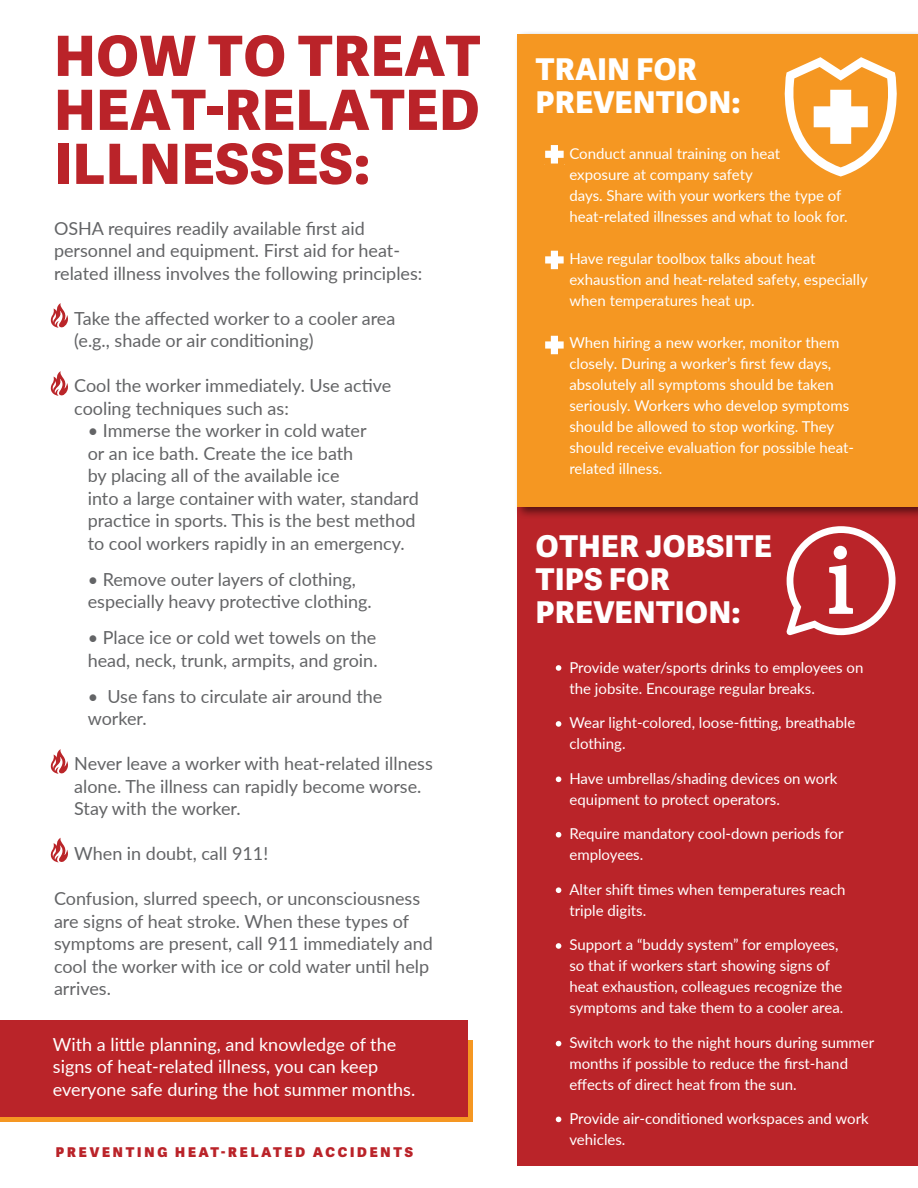
<style>
.page{position:relative;width:918px;height:1188px;background:#fff}
.page>*{position:absolute;margin:0;border:0;box-sizing:border-box;transform-origin:0 0}
.t1{font:800 55.5px/54px "Adelle Sans";letter-spacing:.02em;color:#ba2329;text-align:justify}
.t2{font:800 30px/33px "Adelle Sans";letter-spacing:.02em;color:#fff}
.t3{font:18px/22.5px "Lato";color:#636466}
.t4{font:18px/22.5px "Lato";color:#fff}
.t5{font:15px/21px "Lato";color:#fff}
.t6{font:800 13.5px "Adelle Sans";letter-spacing:.21em;color:#ba2329}
</style>
<div class="page">
<div style="left:518px;top:507px;width:400px;height:659px;background:#ba2429"></div>
<div style="left:514px;top:31px;width:404px;height:488px;background:#000;opacity:.55"></div>
<div style="left:518px;top:34px;width:400px;height:473px;background:#f59722"></div>
<svg style="left:51px;top:303px;width:17px;height:25px"></svg>
<svg style="left:785px;top:57px;width:112px;height:120px"></svg>
<svg style="left:51px;top:371px;width:17px;height:25px"></svg>
<svg style="left:51px;top:749px;width:17px;height:25px"></svg>
<svg style="left:51px;top:838px;width:17px;height:24px"></svg>
<svg style="left:545px;top:145px;width:19px;height:19px"></svg>
<svg style="left:545px;top:250px;width:19px;height:20px"></svg>
<svg style="left:545px;top:335px;width:19px;height:20px"></svg>
<svg style="left:787px;top:526px;width:109px;height:109px"></svg>
<div style="left:834px;top:546px;width:13px;height:13px;background:#fff;border-radius:50%"></div>
<svg style="left:556px;top:665px;width:5px;height:6px"></svg>
<svg style="left:556px;top:721px;width:5px;height:6px"></svg>
<svg style="left:556px;top:777px;width:5px;height:5px"></svg>
<svg style="left:556px;top:832px;width:5px;height:6px"></svg>
<svg style="left:556px;top:887px;width:5px;height:6px"></svg>
<svg style="left:556px;top:943px;width:5px;height:6px"></svg>
<svg style="left:556px;top:1041px;width:5px;height:5px"></svg>
<svg style="left:556px;top:1117px;width:5px;height:5px"></svg>
<svg style="left:0;top:1040px;width:472px;height:82px;background:#ec8523"></svg>
<div style="left:0;top:1020px;width:468px;height:96px;background:#ba2429"></div>
<h1 class="t1" style="left:55px;top:30px;width:427px">HOW TO TREAT HEAT-RELATED ILLNESSES:</h1>
<p class="t3" style="left:54px;top:216px;width:370px">OSHA requires readily available first aid personnel and equipment. First aid for heat&shy;related illness involves the following principles:</p>
<p class="t3" style="left:74px;top:306px;width:323px">Take the affected worker to a cooler area (e.g., shade or air conditioning)</p>
<p class="t3" style="left:74px;top:374px;width:319px">Cool the worker immediately. Use active cooling techniques such as:</p>
<p class="t3" style="left:88px;top:419px;width:333px">• Immerse the worker in cold water<br>or an ice bath. Create the ice bath<br>by placing all of the available ice<br>into a large container with water, standard practice in sports. This is the best method to cool workers rapidly in an emergency.</p>
<p class="t3" style="left:88px;top:567px;width:286px">• Remove outer layers of clothing, especially heavy protective clothing.</p>
<p class="t3" style="left:88px;top:626px;width:291px">• Place ice or cold wet towels on the head, neck, trunk, armpits, and groin.</p>
<p class="t3" style="left:88px;top:684px;width:296px">• Use fans to circulate air around the worker.</p>
<p class="t3" style="left:74px;top:752px;width:360px">Never leave a worker with heat-related illness alone. The illness can rapidly become worse.<br>Stay with the worker.</p>
<p class="t3" style="left:74px;top:842px;width:195px">When in doubt, call 911!</p>
<p class="t3" style="left:54px;top:887px;width:380px">Confusion, slurred speech, or unconsciousness are signs of heat stroke. When these types of symptoms are present, call 911 immediately and cool the worker with ice or cold water until help arrives.</p>
<p class="t4" style="left:53px;top:1032px;width:364px">With a little planning, and knowledge of the signs of heat-related illness, you can keep everyone safe during the hot summer months.</p>
<p class="t6" style="left:56px;top:1143px;width:359px">PREVENTING HEAT-RELATED ACCIDENTS</p>
<h2 class="t2" style="left:536px;top:53px;width:206px">TRAIN FOR<br>PREVENTION:</h2>
<p class="t5" style="left:569px;top:142px;width:280px">Conduct annual training on heat<br>exposure at company safety<br>days. Share with your workers the type of heat-related illnesses and what to look for.</p>
<p class="t5" style="left:569px;top:247px;width:300px">Have regular toolbox talks about heat exhaustion and heat-related safety, especially when temperatures heat up.</p>
<p class="t5" style="left:569px;top:331px;width:286px">When hiring a new worker, monitor them closely. During a worker’s first few days, absolutely all symptoms should be taken seriously. Workers who develop symptoms should be allowed to stop working. They should receive evaluation for possible heat&shy;related illness.</p>
<h2 class="t2" style="left:536px;top:530px;width:237px">OTHER JOBSITE<br>TIPS FOR<br>PREVENTION:</h2>
<p class="t5" style="left:569px;top:656px;width:295px">Provide water/sports drinks to employees on the jobsite. Encourage regular breaks.</p>
<p class="t5" style="left:569px;top:712px;width:287px">Wear light-colored, loose-fitting, breathable clothing.</p>
<p class="t5" style="left:569px;top:767px;width:270px">Have umbrellas/shading devices on work equipment to protect operators.</p>
<p class="t5" style="left:569px;top:823px;width:276px">Require mandatory cool-down periods for employees.</p>
<p class="t5" style="left:569px;top:878px;width:278px">Alter shift times when temperatures reach triple digits.</p>
<p class="t5" style="left:569px;top:934px;width:275px">Support a “buddy system” for employees, so that if workers start showing signs of heat exhaustion, colleagues recognize the symptoms and take them to a cooler area.</p>
<p class="t5" style="left:569px;top:1031px;width:306px">Switch work to the night hours during summer months if possible to reduce the first-hand effects of direct heat from the sun.</p>
<p class="t5" style="left:569px;top:1108px;width:301px">Provide air-conditioned workspaces and work vehicles.</p>
</div>
